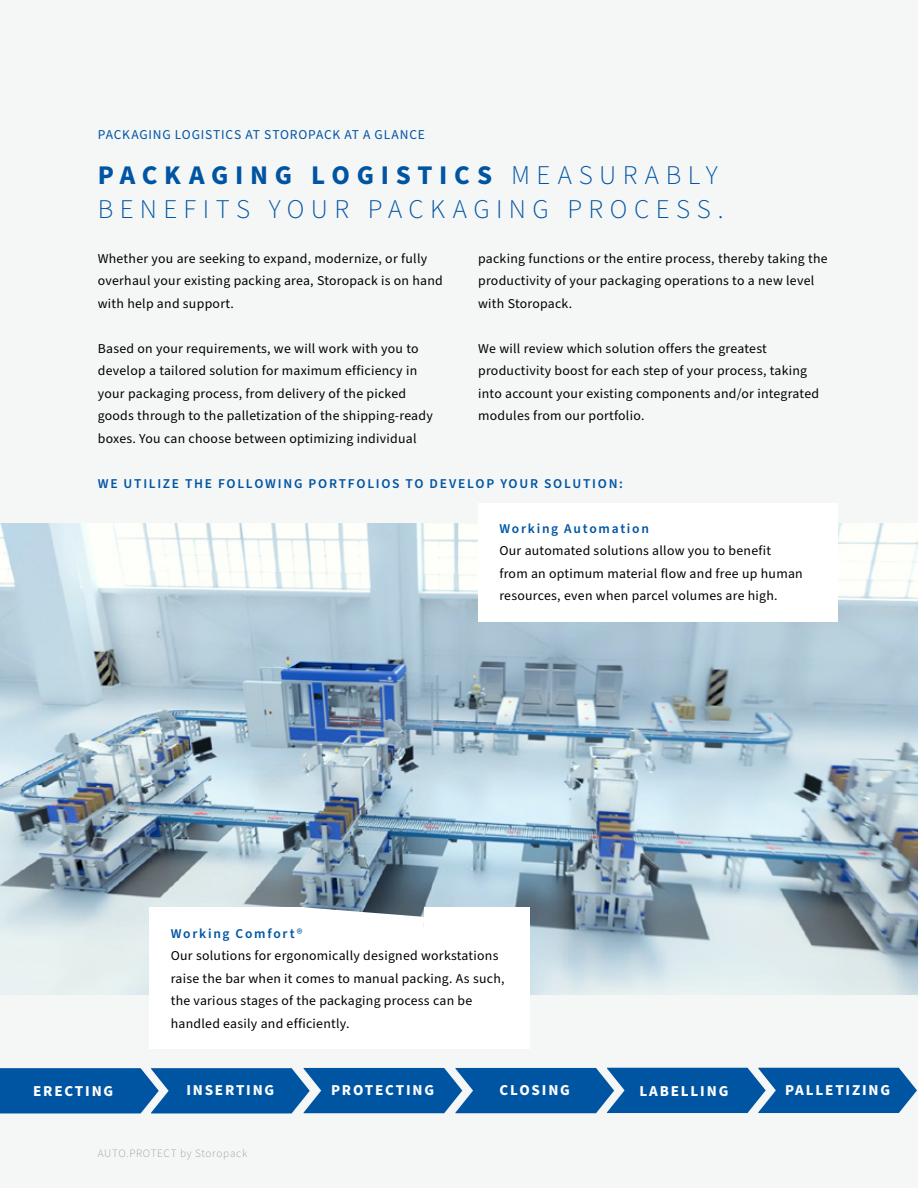
<style>
.page{position:relative;width:918px;height:1188px;background:#f5f6f6}
.page>*{position:absolute;margin:0;border:0;box-sizing:border-box;transform-origin:0 0}
.Headline__blue__light__18{font:300 27px/33.8px "Source Sans Pro";letter-spacing:.235em;color:#0055a3}
.t1{font:700 15.15px "Source Sans Pro";letter-spacing:.12em;color:#fff}
.Text_body_black__regular__9{font:13.5px/22.5px "Source Sans Pro";letter-spacing:.02em;color:#000}
.Subheadline_blue__semibold__9{font:600 13.5px "Source Sans Pro";letter-spacing:.13em;color:#0055a3}
.Subheadline_blue__regular__9{font:13.5px "Source Sans Pro";letter-spacing:.055em;color:#0055a3}
.t2{font:300 11.25px "Source Sans Pro";letter-spacing:.06em;color:#9d9e9e}
.s1{font-weight:700}
.s2{font-weight:400}
</style>
<div class="page">
<img style="left:0;top:523px;width:918px;height:471px">
<div style="left:149px;top:908px;width:381px;height:141px;background:#fff"></div>
<div style="left:478px;top:503px;width:359px;height:119px;background:#fff"></div>
<svg style="left:0;top:1068px;width:917px;height:45px;background:#1060a8"></svg>
<img style="left:304px;top:827px;width:120px;height:80px">
<svg style="left:298px;top:907px;width:126px;height:20px"></svg>
<p class="Subheadline_blue__regular__9" style="left:98px;top:125px;width:329px">PACKAGING LOGISTICS AT STOROPACK AT A GLANCE</p>
<p class="Headline__blue__light__18" style="left:98px;top:159px;width:627px"><span class="s1">PACKAGING LOGISTICS</span> MEASURABLY<br>BENEFITS YOUR PACKAGING PROCESS.</p>
<p class="Text_body_black__regular__9" style="left:98px;top:247px;width:347px">Whether you are seeking to expand, modernize, or fully overhaul your existing packing area, Storopack is on hand with help and support.</p>
<p class="Text_body_black__regular__9" style="left:98px;top:337px;width:337px">Based on your requirements, we will work with you to develop a tailored solution for maximum efficiency in your packaging process, from delivery of the picked goods through to the palletization of the shipping-ready boxes. You can choose between optimizing individual</p>
<p class="Text_body_black__regular__9" style="left:478px;top:247px;width:351px">packing functions or the entire process, thereby taking the productivity of your packaging operations to a new level with Storopack.</p>
<p class="Text_body_black__regular__9" style="left:478px;top:337px;width:342px">We will review which solution offers the greatest productivity boost for each step of your process, taking into account your existing components and/or integrated modules from our portfolio.</p>
<p class="Subheadline_blue__semibold__9" style="left:98px;top:474px;width:527px">WE UTILIZE THE FOLLOWING PORTFOLIOS TO DEVELOP YOUR SOLUTION:</p>
<p class="Subheadline_blue__semibold__9" style="left:499px;top:519px;width:151px">Working Automation</p>
<p class="Text_body_black__regular__9" style="left:499px;top:540px;width:305px">Our automated solutions allow you to benefit from an optimum material flow and free up human resources, even when parcel volumes are high.</p>
<p class="Subheadline_blue__semibold__9" style="left:171px;top:924px;width:133px">Working Comfort<span class="s2">®</span></p>
<p class="Text_body_black__regular__9" style="left:171px;top:945px;width:335px">Our solutions for ergonomically designed workstations raise the bar when it comes to manual packing. As such, the various stages of the packaging process can be handled easily and efficiently.</p>
<p class="t1" style="left:33px;top:1081px;width:82px">ERECTING</p>
<p class="t1" style="left:186px;top:1079px;width:89px">INSERTING</p>
<p class="t1" style="left:331px;top:1079px;width:105px">PROTECTING</p>
<p class="t1" style="left:500px;top:1079px;width:72px">CLOSING</p>
<p class="t1" style="left:640px;top:1081px;width:90px">LABELLING</p>
<p class="t1" style="left:785px;top:1079px;width:107px">PALLETIZING</p>
<p class="t2" style="left:98px;top:1146px;width:151px">AUTO.PROTECT by Storopack</p>
</div>
